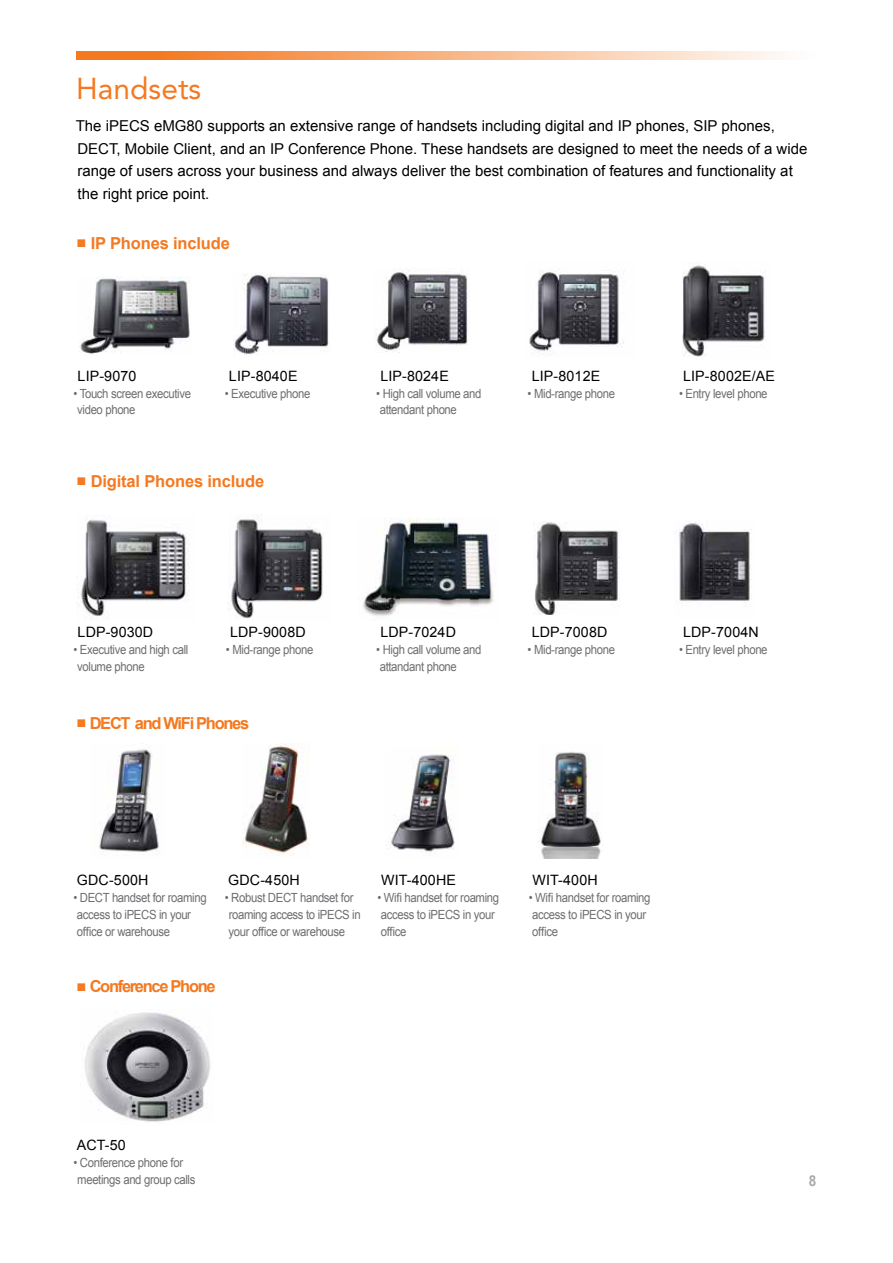
<style>
.page{position:relative;width:893px;height:1263px;background:#fff}
.page>*{position:absolute;margin:0;border:0;box-sizing:border-box;transform-origin:0 0}
.t1{font:30px "Avenir LT Std";color:#f47920}
.t2{font:700 16.5px "Arial";letter-spacing:-.01em;color:#f47920}
.t3{font:700 16.5px "Arial";letter-spacing:-.08em;color:#f47920}
.t4{font:15px/22.5px "Arial";color:#000}
.t5{font:700 15px "Arial";color:#a7a9ac;scale:.9 1}
.t6{font:14.25px "Arial";letter-spacing:.01em;color:#000}
.t7{font:12.6px/16.8px "Arial";letter-spacing:-.03em;color:#6d6e71;scale:.9 1}
.s1{font-weight:400}
</style>
<div class="page">
<img style="left:78px;top:276px;width:112px;height:78px">
<img style="left:234px;top:274px;width:95px;height:81px">
<img style="left:374px;top:268px;width:94px;height:85px">
<img style="left:529px;top:271px;width:95px;height:85px">
<img style="left:682px;top:265px;width:83px;height:92px">
<img style="left:81px;top:519px;width:108px;height:101px">
<img style="left:228px;top:515px;width:95px;height:104px">
<img style="left:363px;top:518px;width:130px;height:98px">
<img style="left:99px;top:749px;width:60px;height:103px">
<img style="left:242px;top:743px;width:67px;height:113px">
<img style="left:387px;top:754px;width:68px;height:98px">
<svg style="left:77px;top:51px;width:707px;height:9px"></svg>
<img style="left:85px;top:1009px;width:125px;height:113px">
<img style="left:538px;top:752px;width:63px;height:106px">
<img style="left:534px;top:522px;width:86px;height:92px">
<img style="left:679px;top:521px;width:71px;height:80px">
<h1 class="t1" style="left:76px;top:71px;width:127px">Handsets</h1>
<p class="t4" style="left:76px;top:115px;width:733px">The iPECS eMG80 supports an extensive range of handsets including digital and IP phones, SIP phones, DECT, Mobile Client, and an IP Conference Phone. These handsets are designed to meet the needs of a wide range of users across your business and always deliver the best combination of features and functionality at the right price point.</p>
<h2 class="t2" style="left:76px;top:232px;width:155px"><span class="s1">■</span> IP Phones include</h2>
<p class="t6" style="left:78px;top:366px;width:60px">LIP-9070</p>
<p class="t7" style="left:73px;top:385px;width:132px">• Touch screen executive video phone</p>
<p class="t6" style="left:229px;top:366px;width:70px">LIP-8040E</p>
<p class="t7" style="left:225px;top:385px;width:97px">• Executive phone</p>
<h2 class="t2" style="left:76px;top:470px;width:189px"><span class="s1">■</span> Digital Phones include</h2>
<p class="t6" style="left:78px;top:623px;width:77px">LDP-9030D</p>
<p class="t7" style="left:73px;top:641px;width:129px">• Executive and high call volume phone</p>
<p class="t6" style="left:230px;top:623px;width:77px">LDP-9008D</p>
<p class="t7" style="left:226px;top:641px;width:99px">• Mid-range phone</p>
<h2 class="t3" style="left:76px;top:712px;width:174px"><span class="s1">■</span> DECT and WiFi Phones</h2>
<p class="t6" style="left:380px;top:366px;width:70px">LIP-8024E</p>
<p class="t7" style="left:376px;top:385px;width:118px">• High call volume and attendant phone</p>
<p class="t6" style="left:532px;top:366px;width:70px">LIP-8012E</p>
<p class="t7" style="left:528px;top:385px;width:99px">• Mid-range phone</p>
<p class="t6" style="left:380px;top:623px;width:77px">LDP-7024D</p>
<p class="t7" style="left:376px;top:641px;width:118px">• High call volume and attandant phone</p>
<p class="t6" style="left:532px;top:623px;width:77px">LDP-7008D</p>
<p class="t7" style="left:528px;top:641px;width:99px">• Mid-range phone</p>
<p class="t6" style="left:683px;top:366px;width:93px">LIP-8002E/AE</p>
<p class="t7" style="left:679px;top:385px;width:100px">• Entry level phone</p>
<p class="t6" style="left:683px;top:623px;width:77px">LDP-7004N</p>
<p class="t7" style="left:679px;top:641px;width:100px">• Entry level phone</p>
<p class="t6" style="left:77px;top:871px;width:73px">GDC-500H</p>
<p class="t7" style="left:73px;top:889px;width:150px">• DECT handset for roaming access to iPECS in your office or warehouse</p>
<p class="t6" style="left:228px;top:871px;width:73px">GDC-450H</p>
<p class="t7" style="left:225px;top:889px;width:152px">• Robust DECT handset for roaming access to iPECS in your office or warehouse</p>
<h2 class="t3" style="left:76px;top:975px;width:141px"><span class="s1">■</span> Conference Phone</h2>
<p class="t6" style="left:381px;top:871px;width:76px">WIT-400HE</p>
<p class="t7" style="left:377px;top:889px;width:137px">• Wifi handset for roaming access to iPECS in your office</p>
<p class="t6" style="left:532px;top:871px;width:67px">WIT-400H</p>
<p class="t7" style="left:529px;top:889px;width:137px">• Wifi handset for roaming access to iPECS in your office</p>
<p class="t6" style="left:77px;top:1136px;width:51px">ACT-50</p>
<p class="t7" style="left:77px;top:1154px;width:133px;text-indent:-4px">• Conference phone for meetings and group calls</p>
<p class="t5" style="left:809px;top:1171px;width:10px">8</p>
</div>
